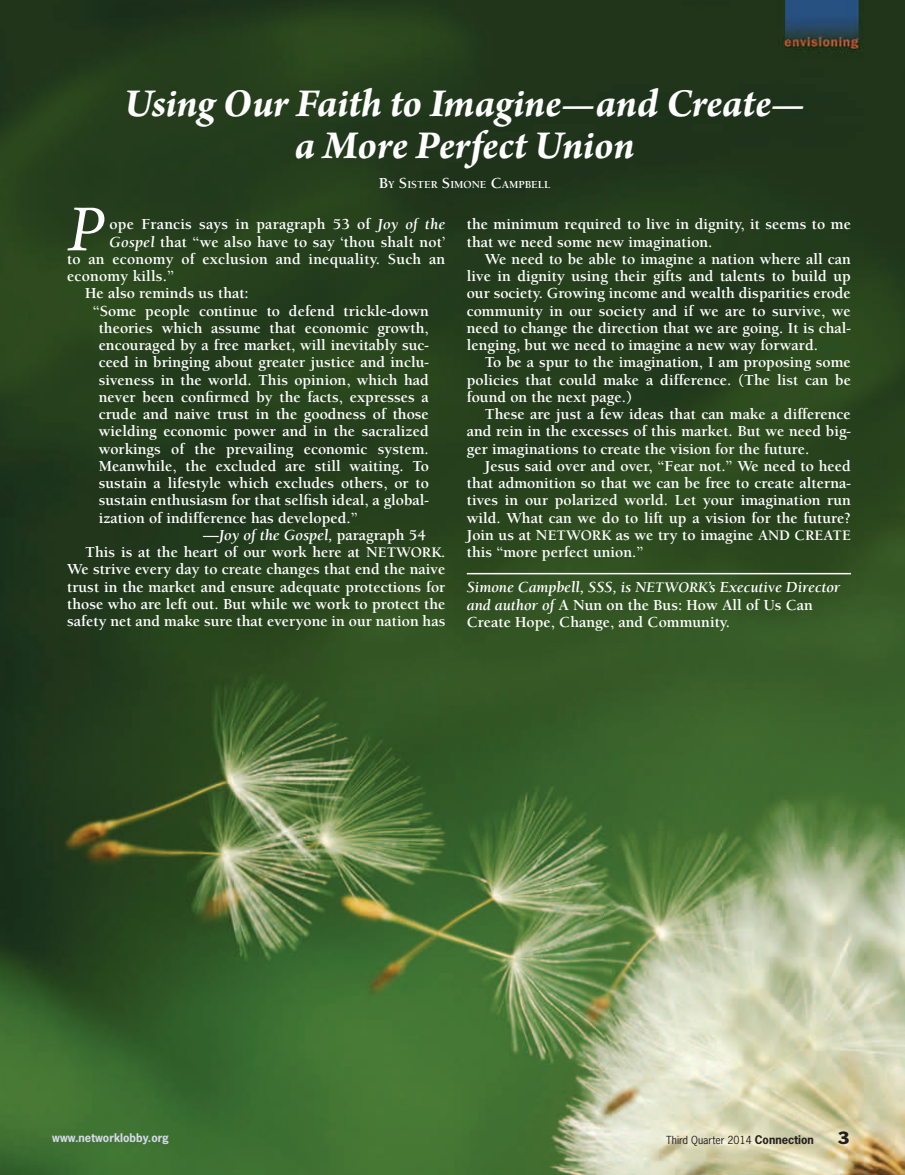
<style>
.page{position:relative;width:905px;height:1175px;background:#fff}
.page>*{position:absolute;margin:0;border:0;box-sizing:border-box;transform-origin:0 0}
.t1{font:italic 69px "Arno Pro";color:#fff}
.t2{font:italic 700 42px/42px "Arno Pro";letter-spacing:-.005em;color:#fff;text-align:center}
.t3{font:16.5px "Franklin Gothic";color:#231f20}
.t4{font:700 15.75px/17.2px "Berkeley";color:#fff;text-align:justify}
.t5{font:italic 700 15.75px "Berkeley";color:#fff}
.t6{font:700 11.25px "News Gothic";color:#d7d9eb}
.t7{font:700 10.95px "Berkeley";color:#fff}
.t8{font:10.5px "News Gothic";color:#231f20}
.s1{font-size:15.75px}
.s2{font-style:italic}
.s3{font-style:normal}
.s4{font-size:15px}
.s5{font-style:italic;font-size:15px}
.s6{font-weight:700;font-size:11.25px}
</style>
<div class="page">
<img style="left:0;top:0;width:904px;height:1174px">
<hr style="left:467px;top:573px;width:384px;height:1px;background:#fff">
<h2 class="t2" style="left:124px;top:84px;width:681px">Using Our Faith to Imagine—and Create— a More Perfect Union</h2>
<p class="t7" style="left:379px;top:178px;width:173px"><span class="s1">B</span>Y <span class="s1">S</span>ISTER <span class="s1">S</span>IMONE <span class="s1">C</span>AMPBELL</p>
<p class="t4" style="left:110px;top:216px;width:337px">ope Francis says in paragraph 53 of <span class="s2">Joy of the</span></p>
<p class="t4" style="left:110px;top:233px;width:337px"><span class="s2">Gospel</span> that “we also have to say ‘thou shalt not’</p>
<p class="t4" style="left:67px;top:250px;width:380px">to an economy of exclusion and inequality. Such an</p>
<p class="t4" style="left:67px;top:268px;width:108px">economy kills.”</p>
<p class="t4" style="left:85px;top:285px;width:165px">He also reminds us that:</p>
<p class="t4" style="left:93px;top:302px;width:337px">“Some people continue to defend trickle-down</p>
<p class="t4" style="left:99px;top:319px;width:331px">theories which assume that economic growth,</p>
<p class="t4" style="left:99px;top:337px;width:331px">encouraged by a free market, will inevitably suc-</p>
<p class="t4" style="left:99px;top:354px;width:331px">ceed in bringing about greater justice and inclu-</p>
<p class="t4" style="left:99px;top:371px;width:331px">siveness in the world. This opinion, which had</p>
<p class="t4" style="left:99px;top:388px;width:332px">never been confirmed by the facts, expresses a</p>
<p class="t4" style="left:99px;top:406px;width:331px">crude and naive trust in the goodness of those</p>
<p class="t4" style="left:99px;top:423px;width:332px">wielding economic power and in the sacralized</p>
<p class="t4" style="left:99px;top:440px;width:331px">workings of the prevailing economic system.</p>
<p class="t4" style="left:99px;top:457px;width:332px">Meanwhile, the excluded are still waiting. To</p>
<p class="t4" style="left:99px;top:475px;width:332px">sustain a lifestyle which excludes others, or to</p>
<p class="t4" style="left:99px;top:492px;width:332px">sustain enthusiasm for that selfish ideal, a global-</p>
<p class="t4" style="left:99px;top:509px;width:260px">ization of indifference has developed.”</p>
<p class="t5" style="left:203px;top:526px;width:224px"><span class="s3">—</span>Joy of the Gospel, <span class="s3">paragraph 54</span></p>
<p class="t4" style="left:85px;top:544px;width:361px">This is at the heart of our work here at N<span class="s4">ETWORK</span>.</p>
<p class="t4" style="left:67px;top:561px;width:380px">We strive every day to create changes that end the naive</p>
<p class="t4" style="left:67px;top:578px;width:380px">trust in the market and ensure adequate protections for</p>
<p class="t4" style="left:67px;top:595px;width:380px">those who are left out. But while we work to protect the</p>
<p class="t4" style="left:67px;top:613px;width:380px">safety net and make sure that everyone in our nation has</p>
<h1 class="t1" style="left:68px;top:190px;width:38px">P</h1>
<p class="t4" style="left:467px;top:216px;width:385px">the minimum required to live in dignity, it seems to me that we need some new imagination.</p>
<p class="t4" style="left:467px;top:250px;width:385px;text-indent:18px">We need to be able to imagine a nation where all can live in dignity using their gifts and talents to build up our society. Growing income and wealth disparities erode community in our society and if we are to survive, we need to change the direction that we are going. It is chal&shy;lenging, but we need to imagine a new way forward.</p>
<p class="t4" style="left:467px;top:354px;width:385px;text-indent:18px">To be a spur to the imagination, I am proposing some policies that could make a difference. (The list can be found on the next page.)</p>
<p class="t4" style="left:467px;top:406px;width:385px;text-indent:18px">These are just a few ideas that can make a difference and rein in the excesses of this market. But we need big&shy;ger imaginations to create the vision for the future.</p>
<p class="t4" style="left:467px;top:457px;width:385px;text-indent:18px">Jesus said over and over, “Fear not.” We need to heed that admonition so that we can be free to create alterna&shy;tives in our polarized world. Let your imagination run wild. What can we do to lift up a vision for the future?<br>Join us at N<span class="s4">ETWORK</span> as we try to imagine <span class="s4">AND CREATE </span>this “more perfect union.”</p>
<p class="t4" style="left:467px;top:579px;width:375px;text-align:left"><span class="s2">Simone Campbell, SSS, is N</span><span class="s5">ETWORK</span><span class="s2">’s Executive Director and author of</span> A Nun on the Bus: How All of Us Can<br>Create Hope, Change, and Community.</p>
<p class="t6" style="left:52px;top:1130px;width:118px">www.networklobby.org</p>
<p class="t8" style="left:666px;top:1132px;width:149px">Third Quarter 2014 <span class="s6">Connection</span></p>
<p class="t3" style="left:838px;top:1126px;width:13px">3</p>
</div>
